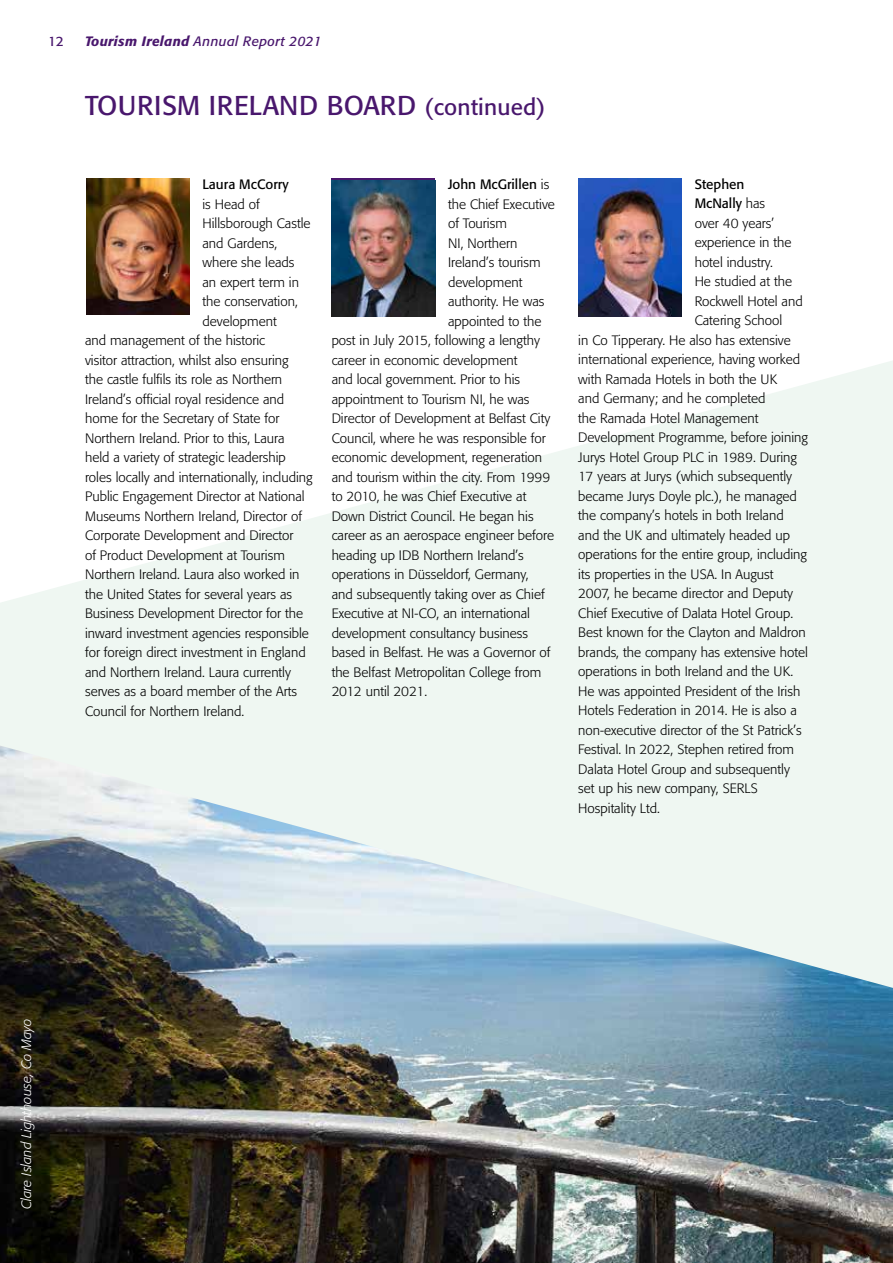
<style>
.page{position:relative;width:893px;height:1263px;background:#fff}
.page>*{position:absolute;margin:0;border:0;box-sizing:border-box;transform-origin:0 0}
.t1{font:27px "Formata";letter-spacing:.02em;color:#49176d}
.t2{font:300 13.5px "Formata";color:#000}
.t3{font:13.5px "Formata";color:#000}
.t4{font:italic 13.5px "Formata";letter-spacing:.025em;color:#49176d}
.t5{font:italic 300 13.5px "Formata";color:#fff}
.t6{font:13.5px "Formata";color:#49176d}
.s1{font-weight:500}
.s2{font-size:22.5px}
.s3{font-weight:300}
</style>
<div class="page">
<svg style="left:0;top:361px;width:893px;height:384px;fill:#eff7f2"></svg>
<img style="left:0;top:745px;width:893px;height:518px">
<img style="left:86px;top:179px;width:104px;height:135px">
<img style="left:332px;top:181px;width:103px;height:136px">
<img style="left:578px;top:179px;width:104px;height:138px">
<p class="t6" style="left:48px;top:33px;width:17px">12</p>
<p class="t4" style="left:85px;top:33px;width:238px"><span class="s1">Tourism Ireland</span> Annual Report 2021</p>
<h1 class="t1" style="left:85px;top:89px;width:462px">TOURISM IRELAND BOARD <span class="s2">(continued)</span></h1>
<p class="t3" style="left:202px;top:176px;width:88px">Laura McCorry</p>
<p class="t2" style="left:202px;top:196px;width:59px">is Head of</p>
<p class="t2" style="left:202px;top:216px;width:110px">Hillsborough Castle</p>
<p class="t2" style="left:202px;top:235px;width:76px">and Gardens,</p>
<p class="t2" style="left:202px;top:255px;width:94px">where she leads</p>
<p class="t2" style="left:202px;top:274px;width:98px">an expert term in</p>
<p class="t2" style="left:202px;top:294px;width:97px">the conservation,</p>
<p class="t2" style="left:202px;top:313px;width:76px">development</p>
<p class="t2" style="left:85px;top:333px;width:182px">and management of the historic</p>
<p class="t2" style="left:85px;top:352px;width:205px">visitor attraction, whilst also ensuring</p>
<p class="t2" style="left:85px;top:372px;width:199px">the castle fulfils its role as Northern</p>
<p class="t2" style="left:85px;top:391px;width:201px">Ireland’s official royal residence and</p>
<p class="t2" style="left:85px;top:411px;width:196px">home for the Secretary of State for</p>
<p class="t2" style="left:85px;top:430px;width:201px">Northern Ireland. Prior to this, Laura</p>
<p class="t2" style="left:85px;top:450px;width:202px">held a variety of strategic leadership</p>
<p class="t2" style="left:85px;top:469px;width:229px">roles locally and internationally, including</p>
<p class="t2" style="left:85px;top:489px;width:221px">Public Engagement Director at National</p>
<p class="t2" style="left:85px;top:508px;width:218px">Museums Northern Ireland, Director of</p>
<p class="t2" style="left:85px;top:528px;width:210px">Corporate Development and Director</p>
<p class="t2" style="left:85px;top:547px;width:201px">of Product Development at Tourism</p>
<p class="t2" style="left:85px;top:567px;width:216px">Northern Ireland. Laura also worked in</p>
<p class="t2" style="left:85px;top:586px;width:209px">the United States for several years as</p>
<p class="t2" style="left:85px;top:606px;width:220px">Business Development Director for the</p>
<p class="t2" style="left:85px;top:625px;width:225px">inward investment agencies responsible</p>
<p class="t2" style="left:85px;top:645px;width:222px">for foreign direct investment in England</p>
<p class="t2" style="left:85px;top:664px;width:207px">and Northern Ireland. Laura currently</p>
<p class="t2" style="left:85px;top:684px;width:214px">serves as a board member of the Arts</p>
<p class="t2" style="left:85px;top:703px;width:161px">Council for Northern Ireland.</p>
<p class="t3" style="left:448px;top:176px;width:103px">John McGrillen <span class="s3">is</span></p>
<p class="t2" style="left:448px;top:196px;width:108px">the Chief Executive</p>
<p class="t2" style="left:448px;top:215px;width:60px">of Tourism</p>
<p class="t2" style="left:448px;top:235px;width:71px">NI, Northern</p>
<p class="t2" style="left:448px;top:254px;width:94px">Ireland’s tourism</p>
<p class="t2" style="left:448px;top:274px;width:76px">development</p>
<p class="t2" style="left:448px;top:293px;width:98px">authority. He was</p>
<p class="t2" style="left:448px;top:313px;width:95px">appointed to the</p>
<p class="t2" style="left:332px;top:332px;width:210px">post in July 2015, following a lengthy</p>
<p class="t2" style="left:332px;top:352px;width:187px">career in economic development</p>
<p class="t2" style="left:332px;top:371px;width:190px">and local government. Prior to his</p>
<p class="t2" style="left:332px;top:391px;width:199px">appointment to Tourism NI, he was</p>
<p class="t2" style="left:332px;top:410px;width:220px">Director of Development at Belfast City</p>
<p class="t2" style="left:332px;top:430px;width:216px">Council, where he was responsible for</p>
<p class="t2" style="left:332px;top:449px;width:212px">economic development, regeneration</p>
<p class="t2" style="left:332px;top:469px;width:220px">and tourism within the city. From 1999</p>
<p class="t2" style="left:332px;top:488px;width:196px">to 2010, he was Chief Executive at</p>
<p class="t2" style="left:332px;top:508px;width:204px">Down District Council. He began his</p>
<p class="t2" style="left:332px;top:527px;width:224px">career as an aerospace engineer before</p>
<p class="t2" style="left:332px;top:547px;width:194px">heading up IDB Northern Ireland’s</p>
<p class="t2" style="left:332px;top:566px;width:198px">operations in Düsseldorf, Germany,</p>
<p class="t2" style="left:332px;top:586px;width:215px">and subsequently taking over as Chief</p>
<p class="t2" style="left:332px;top:605px;width:200px">Executive at NI-CO, an international</p>
<p class="t2" style="left:332px;top:625px;width:198px">development consultancy business</p>
<p class="t2" style="left:332px;top:644px;width:220px">based in Belfast. He was a Governor of</p>
<p class="t2" style="left:332px;top:664px;width:211px">the Belfast Metropolitan College from</p>
<p class="t2" style="left:332px;top:683px;width:97px">2012 until 2021.</p>
<p class="t3" style="left:695px;top:176px;width:51px">Stephen</p>
<p class="t3" style="left:695px;top:196px;width:72px">McNally <span class="s3">has</span></p>
<p class="t2" style="left:695px;top:215px;width:81px">over 40 years’</p>
<p class="t2" style="left:695px;top:235px;width:98px">experience in the</p>
<p class="t2" style="left:695px;top:254px;width:80px">hotel industry.</p>
<p class="t2" style="left:695px;top:274px;width:99px">He studied at the</p>
<p class="t2" style="left:695px;top:293px;width:110px">Rockwell Hotel and</p>
<p class="t2" style="left:695px;top:313px;width:89px">Catering School</p>
<p class="t2" style="left:578px;top:332px;width:214px">in Co Tipperary. He also has extensive</p>
<p class="t2" style="left:578px;top:352px;width:223px">international experience, having worked</p>
<p class="t2" style="left:578px;top:371px;width:201px">with Ramada Hotels in both the UK</p>
<p class="t2" style="left:578px;top:391px;width:189px">and Germany; and he completed</p>
<p class="t2" style="left:578px;top:410px;width:182px">the Ramada Hotel Management</p>
<p class="t2" style="left:578px;top:430px;width:231px">Development Programme, before joining</p>
<p class="t2" style="left:578px;top:449px;width:220px">Jurys Hotel Group PLC in 1989. During</p>
<p class="t2" style="left:578px;top:469px;width:215px">17 years at Jurys (which subsequently</p>
<p class="t2" style="left:578px;top:488px;width:220px">became Jurys Doyle plc.), he managed</p>
<p class="t2" style="left:578px;top:508px;width:207px">the company’s hotels in both Ireland</p>
<p class="t2" style="left:578px;top:527px;width:213px">and the UK and ultimately headed up</p>
<p class="t2" style="left:578px;top:547px;width:230px">operations for the entire group, including</p>
<p class="t2" style="left:578px;top:566px;width:197px">its properties in the USA. In August</p>
<p class="t2" style="left:578px;top:586px;width:216px">2007, he became director and Deputy</p>
<p class="t2" style="left:578px;top:605px;width:216px">Chief Executive of Dalata Hotel Group.</p>
<p class="t2" style="left:578px;top:625px;width:229px">Best known for the Clayton and Maldron</p>
<p class="t2" style="left:578px;top:644px;width:231px">brands, the company has extensive hotel</p>
<p class="t2" style="left:578px;top:664px;width:216px">operations in both Ireland and the UK.</p>
<p class="t2" style="left:578px;top:683px;width:224px">He was appointed President of the Irish</p>
<p class="t2" style="left:578px;top:703px;width:220px">Hotels Federation in 2014. He is also a</p>
<p class="t2" style="left:578px;top:722px;width:225px">non-executive director of the St Patrick’s</p>
<p class="t2" style="left:578px;top:742px;width:217px">Festival. In 2022, Stephen retired from</p>
<p class="t2" style="left:578px;top:761px;width:213px">Dalata Hotel Group and subsequently</p>
<p class="t2" style="left:578px;top:781px;width:181px">set up his new company, SERLS</p>
<p class="t2" style="left:578px;top:800px;width:83px">Hospitality Ltd.</p>
<p class="t5" style="left:18px;top:1209px;width:192px;rotate:-90deg">Clare Island Lighthouse, Co Mayo</p>
</div>
